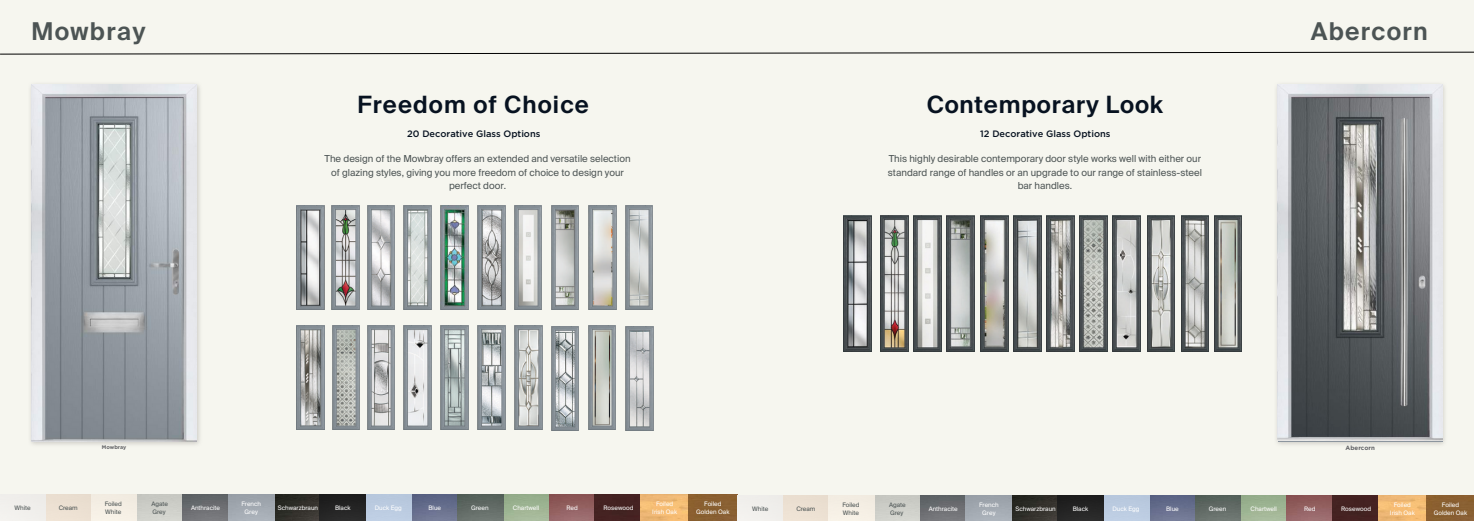
<style>
.page{position:relative;width:1474px;height:521px;background:#fff}
.page>*{position:absolute;margin:0;border:0;box-sizing:border-box;transform-origin:0 0}
.t1{font:600 24.5px "Suisse Intl";letter-spacing:.055em;color:#4c5454}
.t2{font:600 23.8px "Suisse Intl";letter-spacing:.035em;color:#071220}
.t3{font:9.62px/13.1px "Suisse Intl";color:#4c5454;text-align:center}
.t4{font:500 9.28px "Gotham";color:#071220}
.t5{font:6.12px/8.1px "Suisse Intl";color:#fff;text-align:center}
.t6{font:6.12px/8.1px "Suisse Intl";color:#4c5454}
.t7{font:700 6.12px "Gotham";color:#626366}
.t8{font:700 5.25px "Gotham";color:#626366}
</style>
<div class="page">
<div style="left:0;top:0;width:1473px;height:520px;background:#f6f6ef"></div>
<img style="left:1277px;top:84px;width:165px;height:356px">
<img style="left:843px;top:215px;width:28px;height:136px">
<img style="left:913px;top:215px;width:28px;height:136px">
<img style="left:981px;top:215px;width:27px;height:136px">
<img style="left:1013px;top:215px;width:28px;height:136px">
<img style="left:1046px;top:215px;width:28px;height:136px">
<img style="left:1181px;top:215px;width:27px;height:136px">
<img style="left:1147px;top:215px;width:27px;height:136px">
<img style="left:1112px;top:215px;width:28px;height:136px">
<img style="left:946px;top:215px;width:28px;height:136px">
<img style="left:1079px;top:215px;width:28px;height:136px">
<img style="left:1214px;top:215px;width:27px;height:136px">
<img style="left:880px;top:215px;width:28px;height:136px">
<img style="left:30px;top:84px;width:170px;height:361px">
<img style="left:32px;top:84px;width:164px;height:357px">
<img style="left:296px;top:206px;width:28px;height:103px">
<img style="left:404px;top:205px;width:27px;height:104px">
<img style="left:477px;top:205px;width:28px;height:104px">
<img style="left:514px;top:205px;width:28px;height:104px">
<img style="left:588px;top:205px;width:28px;height:104px">
<img style="left:625px;top:205px;width:28px;height:104px">
<img style="left:296px;top:326px;width:28px;height:103px">
<img style="left:515px;top:326px;width:27px;height:103px">
<img style="left:551px;top:205px;width:27px;height:104px">
<img style="left:367px;top:325px;width:27px;height:104px">
<img style="left:332px;top:205px;width:27px;height:104px">
<img style="left:551px;top:326px;width:27px;height:104px">
<img style="left:477px;top:325px;width:28px;height:104px">
<img style="left:332px;top:326px;width:27px;height:103px">
<img style="left:404px;top:326px;width:27px;height:103px">
<img style="left:367px;top:205px;width:27px;height:104px">
<img style="left:588px;top:326px;width:28px;height:103px">
<img style="left:625px;top:326px;width:28px;height:104px">
<img style="left:441px;top:326px;width:27px;height:103px">
<img style="left:440px;top:205px;width:28px;height:104px">
<img style="left:34px;top:494px;width:1439px;height:26px">
<svg style="left:0;top:51px;width:1473px;height:4px"></svg>
<p class="t1" style="left:32px;top:16px;width:116px">Mowbray</p>
<p class="t1" style="left:1310px;top:16px;width:119px">Abercorn</p>
<p class="t2" style="left:357px;top:89px;width:233px">Freedom of Choice</p>
<p class="t4" style="left:407px;top:130px;width:135px">20 Decorative Glass Options</p>
<h3 class="t2" style="left:926px;top:89px;width:238px">Contemporary Look</h3>
<h3 class="t4" style="left:980px;top:130px;width:132px">12 Decorative Glass Options</h3>
<p class="t8" style="left:102px;top:445px;width:26px">Mowbray</p>
<h3 class="t3" style="left:324px;top:152px;width:307px">The design of the Mowbray offers an extended and versatile selection of glazing styles, giving you more freedom of choice to design your perfect door.</h3>
<p class="t3" style="left:888px;top:152px;width:315px">This highly desirable contemporary door style works well with either our standard range of handles or an upgrade to our range of stainless-steel bar handles.</p>
<h3 class="t7" style="left:1345px;top:444px;width:31px">Abercorn</h3>
<h3 class="t6" style="left:15px;top:504px;width:18px">White</h3>
<p class="t6" style="left:59px;top:504px;width:21px">Cream</p>
<h3 class="t6" style="left:105px;top:499px;width:19px">Foiled<br>White</h3>
<p class="t6" style="left:151px;top:499px;width:18px">Agate<br>Grey</p>
<h3 class="t5" style="left:191px;top:504px;width:31px">Anthracite</h3>
<p class="t5" style="left:241px;top:499px;width:21px">French<br>Grey</p>
<h3 class="t5" style="left:278px;top:504px;width:42px">Schwarzbraun</h3>
<p class="t5" style="left:335px;top:504px;width:17px">Black</p>
<p class="t5" style="left:375px;top:504px;width:28px">Duck Egg</p>
<p class="t5" style="left:428px;top:504px;width:14px">Blue</p>
<p class="t5" style="left:471px;top:504px;width:19px">Green</p>
<p class="t5" style="left:513px;top:504px;width:28px">Chartwell</p>
<p class="t5" style="left:566px;top:504px;width:13px">Red</p>
<p class="t5" style="left:603px;top:504px;width:31px">Rosewood</p>
<p class="t5" style="left:652px;top:499px;width:26px">Foiled<br>Irish Oak</p>
<p class="t5" style="left:696px;top:499px;width:35px">Foiled<br>Golden Oak</p>
<p class="t6" style="left:752px;top:504px;width:18px">White</p>
<p class="t6" style="left:796px;top:504px;width:21px">Cream</p>
<p class="t6" style="left:842px;top:500px;width:19px">Foiled<br>White</p>
<p class="t6" style="left:889px;top:500px;width:18px">Agate<br>Grey</p>
<p class="t5" style="left:928px;top:504px;width:31px">Anthracite</p>
<p class="t5" style="left:979px;top:500px;width:21px">French<br>Grey</p>
<p class="t5" style="left:1015px;top:504px;width:42px">Schwarzbraun</p>
<p class="t5" style="left:1072px;top:504px;width:17px">Black</p>
<p class="t5" style="left:1112px;top:504px;width:28px">Duck Egg</p>
<p class="t5" style="left:1166px;top:504px;width:14px">Blue</p>
<p class="t5" style="left:1208px;top:504px;width:19px">Green</p>
<p class="t5" style="left:1250px;top:504px;width:28px">Chartwell</p>
<p class="t5" style="left:1304px;top:504px;width:13px">Red</p>
<p class="t5" style="left:1341px;top:504px;width:31px">Rosewood</p>
<p class="t5" style="left:1389px;top:500px;width:26px">Foiled<br>Irish Oak</p>
<p class="t5" style="left:1433px;top:500px;width:35px">Foiled<br>Golden Oak</p>
</div>
